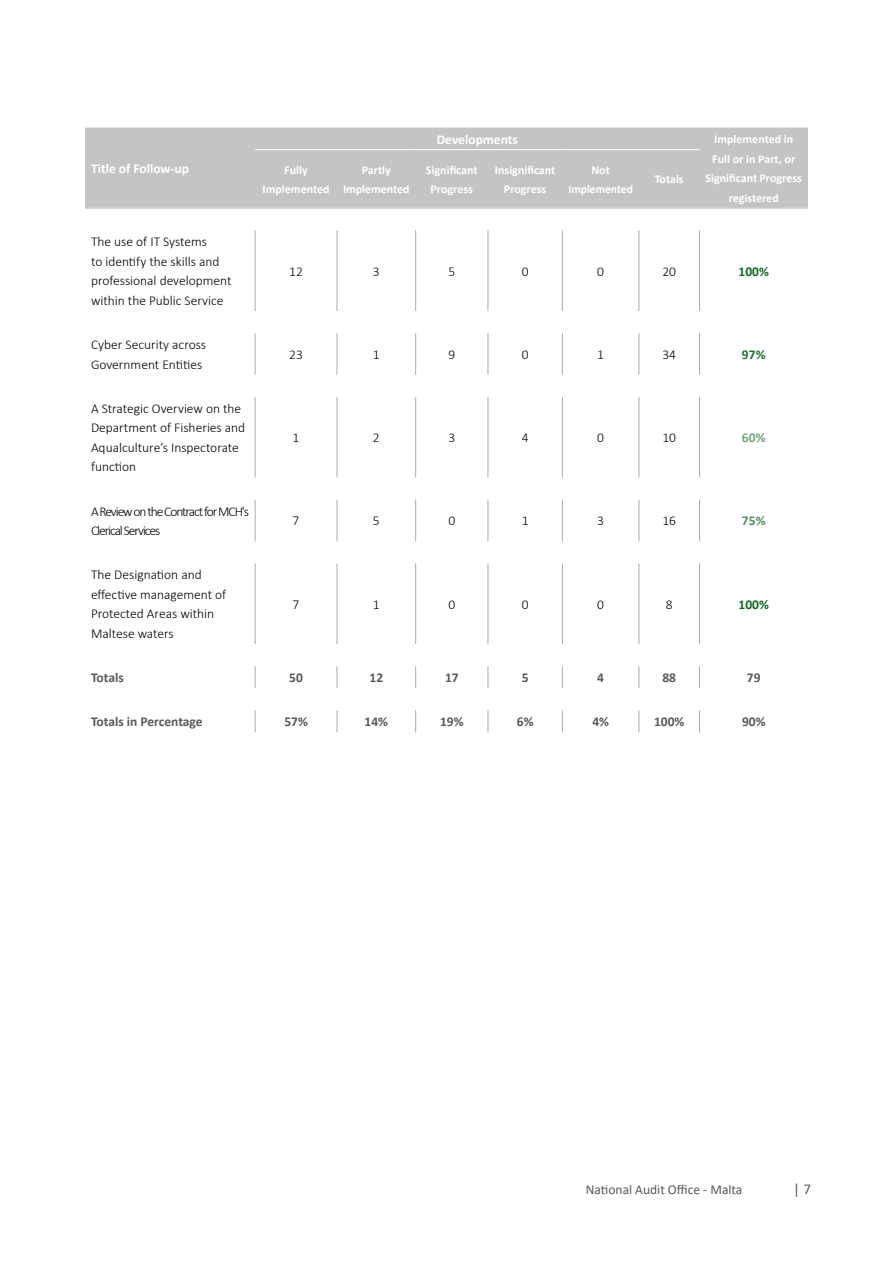
<style>
.page{position:relative;width:893px;height:1263px;background:#fff}
.page>*{position:absolute;margin:0;border:0;box-sizing:border-box;transform-origin:0 0}
.t1{font:300 13.5px/19.5px "Calibri";color:#000}
.t2{font:700 13.5px "Calibri";color:#58595b}
.t3{font:300 13.5px/19.5px "Calibri";letter-spacing:-.08em;color:#000}
.t4{font:13.5px "Calibri";color:#58595b}
.t5{font:700 13.5px "Calibri";color:#fff}
.t6{font:700 13.5px "Calibri";color:#166827}
.t7{font:700 13.5px "Calibri";color:#226f32}
.t8{font:700 13.5px "Calibri";color:#73a47e}
.t9{font:700 13.5px "Calibri";color:#508d5d}
.t10{font:700 12px/19.5px "Calibri";color:#fff;text-align:center}
.s1{font-size:16.5px;color:#fff}
.s2{font-size:15px}
</style>
<div class="page">
<div style="left:85px;top:128px;width:723px;height:79px;background:#c2c4c6"></div>
<hr style="left:255px;top:230px;width:1px;height:81px;background:#a9abae">
<hr style="left:337px;top:230px;width:1px;height:81px;background:#a9abae">
<hr style="left:415px;top:230px;width:1px;height:81px;background:#a9abae">
<hr style="left:488px;top:230px;width:1px;height:81px;background:#a9abae">
<hr style="left:562px;top:230px;width:1px;height:81px;background:#a9abae">
<hr style="left:638px;top:230px;width:1px;height:81px;background:#a9abae">
<hr style="left:699px;top:230px;width:1px;height:81px;background:#a9abae">
<hr style="left:85px;top:207px;width:170px;height:2px;background:#d2d4d5">
<hr style="left:699px;top:207px;width:109px;height:2px;background:#d2d4d5">
<hr style="left:255px;top:207px;width:82px;height:2px;background:#d2d4d5">
<hr style="left:337px;top:207px;width:79px;height:2px;background:#d2d4d5">
<hr style="left:416px;top:207px;width:72px;height:2px;background:#d2d4d5">
<hr style="left:488px;top:207px;width:74px;height:2px;background:#d2d4d5">
<hr style="left:562px;top:207px;width:77px;height:2px;background:#d2d4d5">
<hr style="left:639px;top:207px;width:60px;height:2px;background:#d2d4d5">
<hr style="left:255px;top:500px;width:1px;height:41px;background:#a9abae">
<hr style="left:337px;top:500px;width:1px;height:41px;background:#a9abae">
<hr style="left:415px;top:500px;width:1px;height:41px;background:#a9abae">
<hr style="left:488px;top:500px;width:1px;height:41px;background:#a9abae">
<hr style="left:562px;top:500px;width:1px;height:41px;background:#a9abae">
<hr style="left:638px;top:500px;width:1px;height:41px;background:#a9abae">
<hr style="left:699px;top:500px;width:1px;height:41px;background:#a9abae">
<hr style="left:255px;top:563px;width:1px;height:81px;background:#a9abae">
<hr style="left:337px;top:563px;width:1px;height:81px;background:#a9abae">
<hr style="left:415px;top:563px;width:1px;height:81px;background:#a9abae">
<hr style="left:488px;top:563px;width:1px;height:81px;background:#a9abae">
<hr style="left:562px;top:563px;width:1px;height:81px;background:#a9abae">
<hr style="left:638px;top:563px;width:1px;height:81px;background:#a9abae">
<hr style="left:699px;top:563px;width:1px;height:81px;background:#a9abae">
<hr style="left:255px;top:149px;width:82px;height:1px;background:#fff">
<hr style="left:337px;top:149px;width:79px;height:1px;background:#fff">
<hr style="left:416px;top:149px;width:72px;height:1px;background:#fff">
<hr style="left:488px;top:149px;width:74px;height:1px;background:#fff">
<hr style="left:562px;top:149px;width:77px;height:1px;background:#fff">
<hr style="left:639px;top:149px;width:60px;height:1px;background:#fff">
<hr style="left:255px;top:333px;width:1px;height:42px;background:#a9abae">
<hr style="left:337px;top:333px;width:1px;height:42px;background:#a9abae">
<hr style="left:415px;top:333px;width:1px;height:42px;background:#a9abae">
<hr style="left:488px;top:333px;width:1px;height:42px;background:#a9abae">
<hr style="left:562px;top:333px;width:1px;height:42px;background:#a9abae">
<hr style="left:638px;top:333px;width:1px;height:42px;background:#a9abae">
<hr style="left:699px;top:333px;width:1px;height:42px;background:#a9abae">
<hr style="left:255px;top:397px;width:1px;height:80px;background:#a9abae">
<hr style="left:337px;top:397px;width:1px;height:80px;background:#a9abae">
<hr style="left:415px;top:397px;width:1px;height:80px;background:#a9abae">
<hr style="left:488px;top:397px;width:1px;height:80px;background:#a9abae">
<hr style="left:562px;top:397px;width:1px;height:80px;background:#a9abae">
<hr style="left:638px;top:397px;width:1px;height:80px;background:#a9abae">
<hr style="left:699px;top:397px;width:1px;height:80px;background:#a9abae">
<svg style="left:255px;top:666px;width:1px;height:22px"></svg>
<svg style="left:337px;top:666px;width:1px;height:22px"></svg>
<svg style="left:415px;top:666px;width:1px;height:22px"></svg>
<svg style="left:488px;top:666px;width:1px;height:22px"></svg>
<svg style="left:562px;top:666px;width:1px;height:22px"></svg>
<svg style="left:638px;top:666px;width:1px;height:22px"></svg>
<svg style="left:699px;top:666px;width:1px;height:22px"></svg>
<svg style="left:255px;top:710px;width:1px;height:22px"></svg>
<svg style="left:337px;top:710px;width:1px;height:22px"></svg>
<svg style="left:415px;top:710px;width:1px;height:22px"></svg>
<svg style="left:488px;top:710px;width:1px;height:22px"></svg>
<svg style="left:562px;top:710px;width:1px;height:22px"></svg>
<svg style="left:638px;top:710px;width:1px;height:22px"></svg>
<svg style="left:699px;top:710px;width:1px;height:22px"></svg>
<p class="t5" style="left:91px;top:159px;width:100px">Title of Follow-up</p>
<p class="t1" style="left:91px;top:232px;width:142px">The use of IT Systems<br>to identify the skills and professional development within the Public Service</p>
<p class="t5" style="left:437px;top:130px;width:83px">Developments</p>
<p class="t10" style="left:705px;top:129px;width:98px">Implemented in<br>Full or in Part, or<br>Significant Progress registered</p>
<p class="t10" style="left:263px;top:160px;width:69px">Fully<br>Implemented</p>
<p class="t10" style="left:343px;top:160px;width:68px">Partly<br>Implemented</p>
<p class="t10" style="left:426px;top:160px;width:53px">Significant<br>Progress</p>
<p class="t10" style="left:495px;top:160px;width:62px">Insignificant<br>Progress</p>
<p class="t10" style="left:568px;top:160px;width:66px">Not<br>Implemented</p>
<p class="t10" style="left:655px;top:170px;width:31px">Totals</p>
<p class="t1" style="left:289px;top:261px;width:15px">12</p>
<p class="t1" style="left:373px;top:261px;width:8px">3</p>
<p class="t1" style="left:448px;top:261px;width:8px">5</p>
<p class="t1" style="left:522px;top:261px;width:8px">0</p>
<p class="t1" style="left:597px;top:261px;width:8px">0</p>
<p class="t1" style="left:662px;top:261px;width:15px">20</p>
<p class="t6" style="left:738px;top:262px;width:32px">100%</p>
<p class="t1" style="left:91px;top:335px;width:117px">Cyber Security across<br>Government Entities</p>
<p class="t1" style="left:289px;top:345px;width:15px">23</p>
<p class="t1" style="left:373px;top:345px;width:8px">1</p>
<p class="t1" style="left:448px;top:345px;width:8px">9</p>
<p class="t1" style="left:522px;top:345px;width:8px">0</p>
<p class="t1" style="left:597px;top:345px;width:8px">1</p>
<p class="t1" style="left:662px;top:345px;width:15px">34</p>
<p class="t7" style="left:742px;top:345px;width:25px">97%</p>
<p class="t1" style="left:91px;top:399px;width:156px">A Strategic Overview on the<br>Department of Fisheries and<br>Aqualculture’s Inspectorate function</p>
<p class="t1" style="left:293px;top:428px;width:8px">1</p>
<p class="t1" style="left:373px;top:428px;width:8px">2</p>
<p class="t1" style="left:448px;top:428px;width:8px">3</p>
<p class="t1" style="left:522px;top:428px;width:8px">4</p>
<p class="t1" style="left:597px;top:428px;width:8px">0</p>
<p class="t1" style="left:662px;top:428px;width:15px">10</p>
<p class="t8" style="left:742px;top:428px;width:25px">60%</p>
<p class="t3" style="left:91px;top:501px;width:159px">A Review on the Contract for MCH's<br>Clerical Services</p>
<p class="t1" style="left:293px;top:511px;width:8px">7</p>
<p class="t1" style="left:373px;top:511px;width:8px">5</p>
<p class="t1" style="left:448px;top:511px;width:8px">0</p>
<p class="t1" style="left:522px;top:511px;width:8px">1</p>
<p class="t1" style="left:597px;top:511px;width:8px">3</p>
<p class="t1" style="left:662px;top:511px;width:15px">16</p>
<p class="t9" style="left:742px;top:511px;width:25px">75%</p>
<p class="t1" style="left:91px;top:565px;width:137px">The Designation and effective management of<br>Protected Areas within<br>Maltese waters</p>
<p class="t1" style="left:293px;top:594px;width:8px">7</p>
<p class="t1" style="left:373px;top:594px;width:8px">1</p>
<p class="t1" style="left:448px;top:594px;width:8px">0</p>
<p class="t1" style="left:522px;top:594px;width:8px">0</p>
<p class="t1" style="left:597px;top:594px;width:8px">0</p>
<p class="t1" style="left:666px;top:594px;width:8px">8</p>
<p class="t6" style="left:739px;top:595px;width:32px">100%</p>
<p class="t2" style="left:91px;top:668px;width:34px">Totals</p>
<p class="t2" style="left:289px;top:668px;width:15px">50</p>
<p class="t2" style="left:370px;top:668px;width:15px">12</p>
<p class="t2" style="left:445px;top:668px;width:15px">17</p>
<p class="t2" style="left:522px;top:668px;width:8px">5</p>
<p class="t2" style="left:597px;top:668px;width:8px">4</p>
<p class="t2" style="left:662px;top:668px;width:15px">88</p>
<p class="t2" style="left:747px;top:668px;width:15px">79</p>
<p class="t2" style="left:91px;top:712px;width:113px">Totals in Percentage</p>
<p class="t2" style="left:284px;top:712px;width:25px">57%</p>
<p class="t2" style="left:365px;top:712px;width:25px">14%</p>
<p class="t2" style="left:440px;top:712px;width:25px">19%</p>
<p class="t2" style="left:517px;top:712px;width:18px">6%</p>
<p class="t2" style="left:592px;top:712px;width:18px">4%</p>
<p class="t2" style="left:654px;top:712px;width:32px">100%</p>
<p class="t2" style="left:742px;top:712px;width:25px">90%</p>
<p class="t4" style="left:586px;top:1180px;width:227px">National Audit Office - Malta <span class="s1">\| \\</span><span class="s2">| 7</span></p>
</div>
